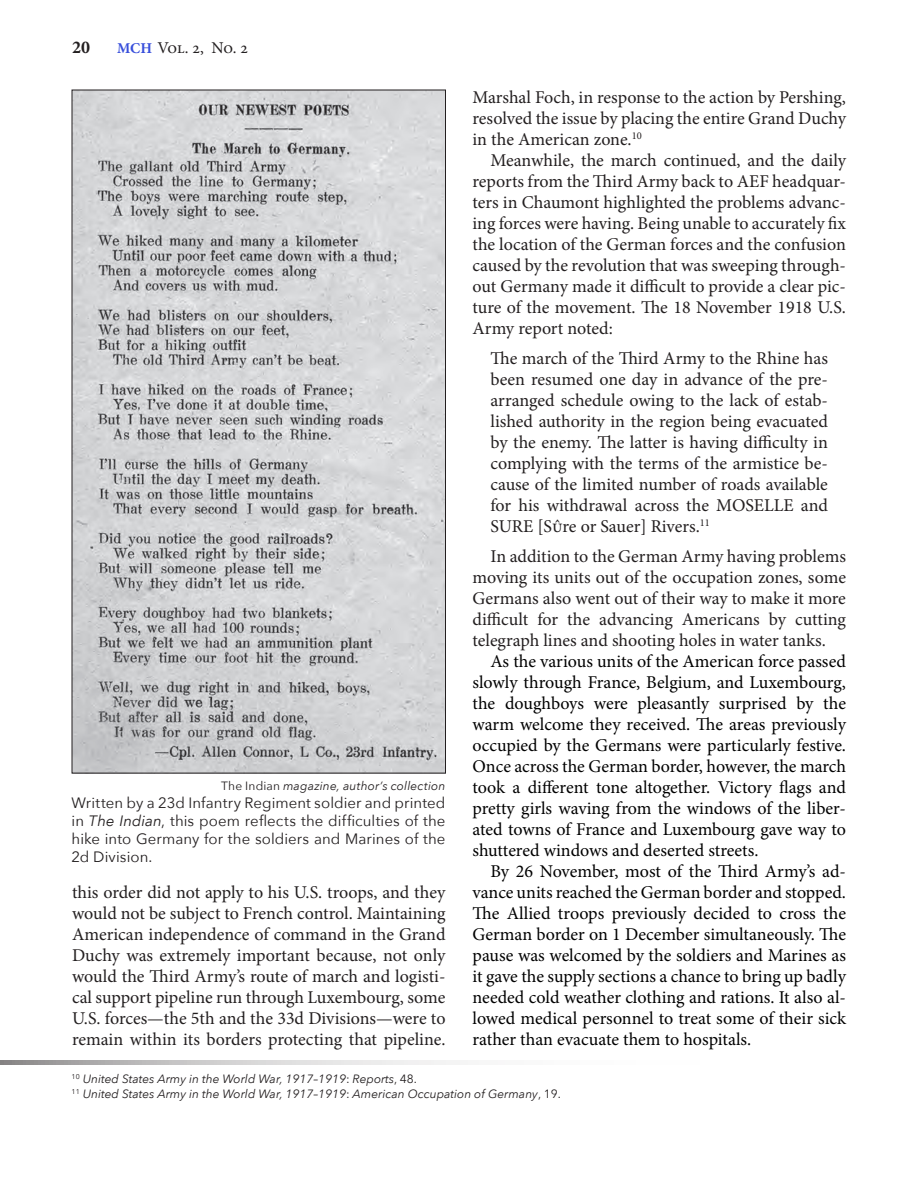
<style>
.page{position:relative;width:918px;height:1188px;background:#fff}
.page>*{position:absolute;margin:0;border:0;box-sizing:border-box;transform-origin:0 0}
.Normal__Web{font:18px/21px "Minion Pro";color:#231f20;text-align:justify}
.Normal__Web-2{font:18px/21px "Minion Pro";color:#000;text-align:justify}
.Block_Text{font:18px/21px "Minion Pro";color:#231f20;text-align:justify}
.t1{font:700 18px "Minion Pro";color:#231f20}
.t2{font:16.5px "Minion Pro";color:#231f20}
.Paragraph_Style_1{font:15px/18px "Avenir Next";letter-spacing:.005em;color:#231f20;text-align:justify}
.Paragraph_Style_1-2{font:italic 12px "Avenir Next";color:#231f20}
.s1{font-weight:700;font-size:15px;color:#384fdb}
.s2{font-style:normal}
.s3{font-style:italic}
</style>
<div class="page">
<svg style="left:0;top:1060px;width:460px;height:4px;background:#cbcacb"></svg>
<img style="left:74px;top:92px;width:370px;height:679px">
<p class="t1" style="left:72px;top:35px;width:19px">20</p>
<p class="t2" style="left:117px;top:37px;width:133px"><span class="s1">MCH</span> Vol. 2, No. 2</p>
<p class="Paragraph_Style_1-2" style="left:221px;top:775px;width:226px"><span class="s2">The Indian</span> magazine, author’s collection</p>
<p class="Paragraph_Style_1" style="left:72px;top:793px;width:375px">Written by a 23d Infantry Regiment soldier and printed in <span class="s3">The Indian</span>, this poem reflects the difficulties of the hike into Germany for the soldiers and Marines of the 2d Division.</p>
<p class="Normal__Web" style="left:72px;top:882px;width:375px">this order did not apply to his U.S. troops, and they would not be subject to French control. Maintaining American independence of command in the Grand Duchy was extremely important because, not only would the Third Army’s route of march and logisti&shy;cal support pipeline run through Luxembourg, some U.S. forces—the 5th and the 33d Divisions—were to remain within its borders protecting that pipeline.</p>
<p class="Normal__Web" style="left:472px;top:87px;width:375px">Marshal Foch, in response to the action by Pershing, resolved the issue by placing the entire Grand Duchy in the American zone.<sup>10</sup></p>
<p class="Normal__Web" style="left:472px;top:150px;width:375px;text-indent:18px">Meanwhile, the march continued, and the daily reports from the Third Army back to AEF headquar&shy;ters in Chaumont highlighted the problems advanc&shy;ing forces were having. Being unable to accurately fix the location of the German forces and the confusion caused by the revolution that was sweeping through&shy;out Germany made it difficult to provide a clear pic&shy;ture of the movement. The 18 November 1918 U.S.<br>Army report noted:</p>
<p class="Block_Text" style="left:490px;top:348px;width:339px">The march of the Third Army to the Rhine has been resumed one day in advance of the pre&shy;arranged schedule owing to the lack of estab&shy;lished authority in the region being evacuated by the enemy. The latter is having difficulty in complying with the terms of the armistice be&shy;cause of the limited number of roads available for his withdrawal across the MOSELLE and SURE [SÛre or Sauer] Rivers.<sup>11</sup></p>
<p class="Normal__Web" style="left:472px;top:546px;width:375px;text-indent:18px">In addition to the German Army having problems moving its units out of the occupation zones, some Germans also went out of their way to make it more difficult for the advancing Americans by cutting telegraph lines and shooting holes in water tanks.</p>
<p class="Normal__Web-2" style="left:472px;top:651px;width:375px;text-indent:18px">As the various units of the American force passed slowly through France, Belgium, and Luxembourg, the doughboys were pleasantly surprised by the warm welcome they received. The areas previously occupied by the Germans were particularly festive.<br>Once across the German border, however, the march took a different tone altogether. Victory flags and pretty girls waving from the windows of the liber&shy;ated towns of France and Luxembourg gave way to shuttered windows and deserted streets.</p>
<p class="Normal__Web-2" style="left:472px;top:861px;width:375px;text-indent:18px">By 26 November, most of the Third Army’s ad&shy;vance units reached the German border and stopped.<br>The Allied troops previously decided to cross the German border on 1 December simultaneously. The pause was welcomed by the soldiers and Marines as it gave the supply sections a chance to bring up badly needed cold weather clothing and rations. It also al&shy;lowed medical personnel to treat some of their sick rather than evacuate them to hospitals.</p>
<p class="Paragraph_Style_1-2" style="left:72px;top:1069px;width:347px"><sup>10</sup> United States Army in the World War, 1917–1919<span class="s2">:</span> Reports<span class="s2">, 48.</span></p>
<p class="Paragraph_Style_1-2" style="left:72px;top:1084px;width:491px"><sup>11</sup> United States Army in the World War, 1917–1919<span class="s2">:</span> American Occupation of Germany<span class="s2">, 19.</span></p>
</div>
